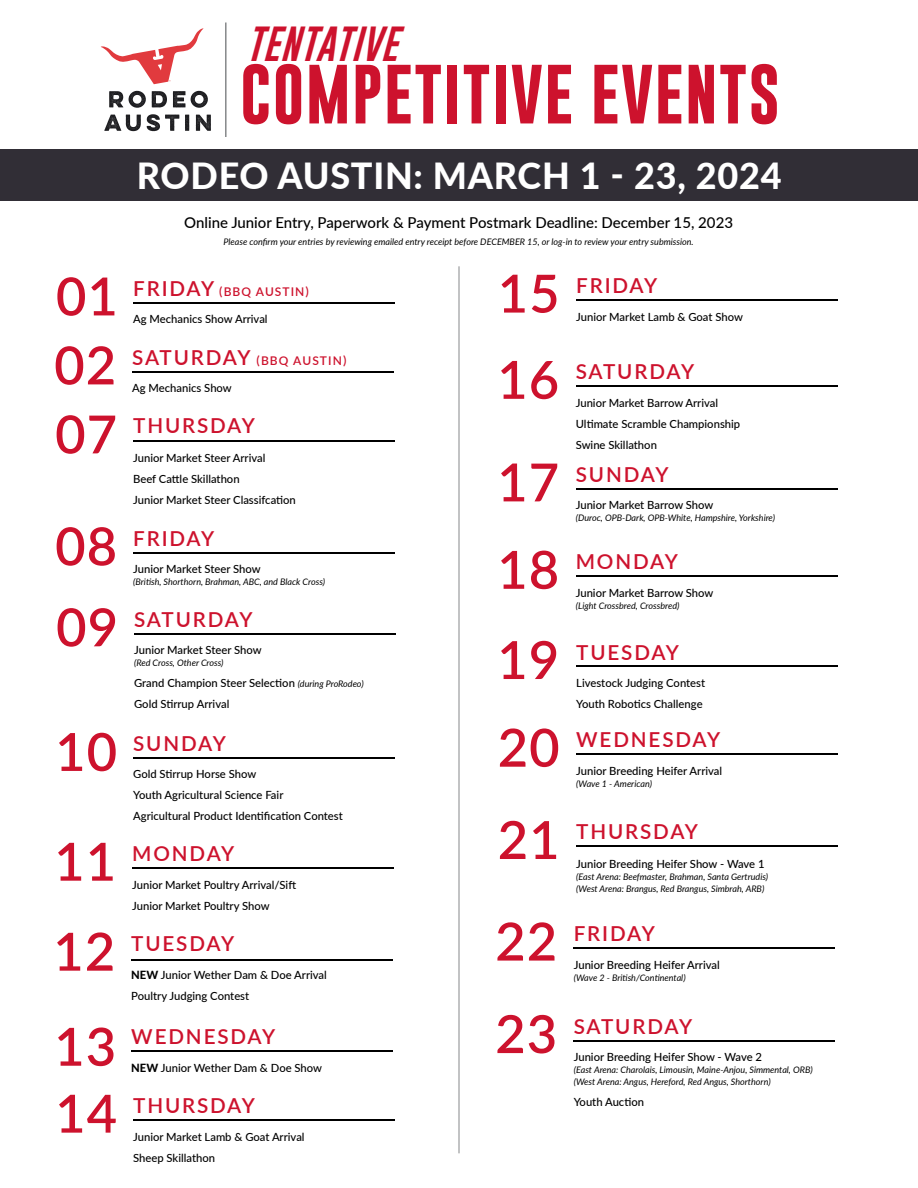
<style>
.page{position:relative;width:918px;height:1188px;background:#fff}
.page>*{position:absolute;margin:0;border:0;box-sizing:border-box;transform-origin:0 0}
.t1{font:700 60px "Gobold";letter-spacing:.02em;color:#cd122d}
.t2{font:600 52.5px/92.2px "Lato";letter-spacing:.02em;color:#cd122d}
.t3{font:800 36px "Lato";letter-spacing:.02em;color:#fff}
.t4{font:italic 36px "Gobold";color:#cd122d}
.t5{font:600 20.7px "Lato";letter-spacing:.09em;color:#cd122d}
.t6{font:500 15px "Lato";color:#000}
.t7{font:600 12px "Lato";letter-spacing:.09em;color:#cd122d}
.t8{font:500 11.25px/21px "Lato";color:#000}
.t9{font:italic 9px/12px "Lato";color:#000}
.s1{font-size:20.7px}
.s2{font-weight:400;font-style:italic;font-size:9px}
.s3{font-weight:800}
</style>
<div class="page">
<div style="left:0;top:149px;width:918px;height:51px;background:#312e36"></div>
<hr style="left:133px;top:302px;width:262px;height:2px;background:#000">
<hr style="left:132px;top:371px;width:262px;height:2px;background:#000">
<hr style="left:131px;top:1050px;width:262px;height:2px;background:#000">
<hr style="left:133px;top:440px;width:262px;height:2px;background:#000">
<hr style="left:133px;top:1119px;width:262px;height:2px;background:#000">
<hr style="left:576px;top:299px;width:262px;height:2px;background:#000">
<hr style="left:576px;top:385px;width:261px;height:2px;background:#000">
<hr style="left:576px;top:488px;width:261px;height:2px;background:#000">
<hr style="left:576px;top:575px;width:261px;height:2px;background:#000">
<hr style="left:576px;top:666px;width:262px;height:1px;background:#000">
<hr style="left:576px;top:753px;width:262px;height:2px;background:#000">
<hr style="left:576px;top:846px;width:262px;height:1px;background:#000">
<hr style="left:574px;top:947px;width:261px;height:2px;background:#000">
<hr style="left:574px;top:1040px;width:261px;height:1px;background:#000">
<hr style="left:133px;top:552px;width:262px;height:2px;background:#000">
<hr style="left:134px;top:633px;width:262px;height:2px;background:#000">
<hr style="left:133px;top:758px;width:262px;height:1px;background:#000">
<hr style="left:132px;top:867px;width:262px;height:2px;background:#000">
<hr style="left:131px;top:959px;width:262px;height:1px;background:#000">
<hr style="left:459px;top:266px;width:1px;height:887px;background:#86888a">
<svg style="left:109px;top:91px;width:37px;height:17px"></svg>
<svg style="left:152px;top:91px;width:15px;height:16px"></svg>
<svg style="left:173px;top:91px;width:35px;height:17px"></svg>
<svg style="left:104px;top:115px;width:37px;height:16px"></svg>
<svg style="left:147px;top:114px;width:32px;height:17px"></svg>
<svg style="left:185px;top:115px;width:4px;height:16px"></svg>
<svg style="left:196px;top:115px;width:15px;height:16px"></svg>
<svg style="left:101px;top:28px;width:103px;height:56px"></svg>
<hr style="left:225px;top:22px;width:2px;height:115px;background:#86888a">
<h3 class="t4" style="left:246px;top:27px;width:162px">TENTATIVE</h3>
<h1 class="t1" style="left:240px;top:67px;width:542px">COMPETITIVE EVENTS</h1>
<h3 class="t3" style="left:137px;top:150px;width:646px">RODEO AUSTIN: MARCH 1 - 23, 2024</h3>
<h3 class="t6" style="left:184px;top:217px;width:550px">Online Junior Entry, Paperwork &amp; Payment Postmark Deadline: December 15, 2023</h3>
<p class="t9" style="left:224px;top:235px;width:472px">Please confirm your entries by reviewing emailed entry receipt before DECEMBER 15, or log-in to review your entry submission.</p>
<h2 class="t2" style="left:56px;top:251px;width:63px">01</h2>
<p class="t7" style="left:133px;top:283px;width:177px"><span class="s1">FRIDAY</span> (BBQ AUSTIN)</p>
<p class="t8" style="left:133px;top:310px;width:136px">Ag Mechanics Show Arrival</p>
<h2 class="t2" style="left:498px;top:248px;width:63px">15</h2>
<h3 class="t5" style="left:576px;top:274px;width:83px">FRIDAY</h3>
<p class="t8" style="left:576px;top:307px;width:168px">Junior Market Lamb &amp; Goat Show</p>
<h2 class="t2" style="left:54px;top:320px;width:63px">02</h2>
<h2 class="t2" style="left:55px;top:389px;width:63px">07</h2>
<p class="t7" style="left:132px;top:352px;width:216px"><span class="s1">SATURDAY</span> (BBQ AUSTIN)</p>
<p class="t8" style="left:132px;top:379px;width:101px">Ag Mechanics Show</p>
<h3 class="t5" style="left:133px;top:410px;width:123px">THURSDAY</h3>
<p class="t8" style="left:133px;top:449px;width:164px">Junior Market Steer Arrival<br>Beef Cattle Skillathon<br>Junior Market Steer Classifcation</p>
<h2 class="t2" style="left:497px;top:335px;width:63px">16</h2>
<h2 class="t2" style="left:497px;top:437px;width:63px">17</h2>
<h3 class="t5" style="left:576px;top:357px;width:120px">SATURDAY</h3>
<p class="t8" style="left:576px;top:393px;width:166px">Junior Market Barrow Arrival<br>Ultimate Scramble Championship<br>Swine Skillathon</p>
<h3 class="t5" style="left:576px;top:459px;width:94px">SUNDAY</h3>
<p class="t8" style="left:576px;top:496px;width:139px">Junior Market Barrow Show</p>
<p class="t9" style="left:576px;top:512px;width:201px">(Duroc, OPB-Dark, OPB-White, Hampshire, Yorkshire)</p>
<h2 class="t2" style="left:55px;top:501px;width:63px">08</h2>
<h2 class="t2" style="left:56px;top:582px;width:63px">09</h2>
<h3 class="t5" style="left:133px;top:527px;width:83px">FRIDAY</h3>
<p class="t8" style="left:133px;top:560px;width:129px">Junior Market Steer Show</p>
<p class="t9" style="left:133px;top:576px;width:193px">(British, Shorthorn, Brahman, ABC, and Black Cross)</p>
<h3 class="t5" style="left:134px;top:604px;width:120px">SATURDAY</h3>
<p class="t8" style="left:134px;top:641px;width:129px">Junior Market Steer Show</p>
<p class="t9" style="left:134px;top:657px;width:91px">(Red Cross, Other Cross)</p>
<p class="t8" style="left:134px;top:672px;width:231px">Grand Champion Steer Selection <span class="s2">(during ProRodeo)<br></span>Gold Stirrup Arrival</p>
<h2 class="t2" style="left:497px;top:525px;width:63px">18</h2>
<h2 class="t2" style="left:497px;top:615px;width:63px">19</h2>
<h3 class="t5" style="left:576px;top:547px;width:104px">MONDAY</h3>
<p class="t8" style="left:576px;top:583px;width:139px">Junior Market Barrow Show</p>
<p class="t9" style="left:576px;top:599px;width:105px">(Light Crossbred, Crossbred)</p>
<h3 class="t5" style="left:576px;top:637px;width:104px">TUESDAY</h3>
<p class="t8" style="left:576px;top:673px;width:130px">Livestock Judging Contest<br>Youth Robotics Challenge</p>
<h2 class="t2" style="left:55px;top:707px;width:63px">10</h2>
<h2 class="t2" style="left:54px;top:816px;width:63px">11</h2>
<h3 class="t5" style="left:133px;top:729px;width:94px">SUNDAY</h3>
<p class="t8" style="left:133px;top:763px;width:211px">Gold Stirrup Horse Show<br>Youth Agricultural Science Fair<br>Agricultural Product Identification Contest</p>
<h3 class="t5" style="left:132px;top:839px;width:104px">MONDAY</h3>
<p class="t8" style="left:132px;top:874px;width:165px">Junior Market Poultry Arrival/Sift<br>Junior Market Poultry Show</p>
<h2 class="t2" style="left:498px;top:702px;width:63px">20<br>21</h2>
<h3 class="t5" style="left:576px;top:725px;width:146px">WEDNESDAY</h3>
<p class="t8" style="left:576px;top:761px;width:148px">Junior Breeding Heifer Arrival</p>
<p class="t9" style="left:576px;top:777px;width:77px">(Wave 1 - American)</p>
<h3 class="t5" style="left:576px;top:817px;width:123px">THURSDAY</h3>
<p class="t8" style="left:576px;top:854px;width:190px">Junior Breeding Heifer Show - Wave 1</p>
<p class="t9" style="left:576px;top:870px;width:193px">(East Arena: Beefmaster, Brahman, Santa Gertrudis) (West Arena: Brangus, Red Brangus, Simbrah, ARB)</p>
<h2 class="t2" style="left:53px;top:906px;width:63px">12</h2>
<h3 class="t5" style="left:131px;top:929px;width:104px">TUESDAY</h3>
<p class="t8" style="left:131px;top:965px;width:197px"><span class="s3">NEW</span> Junior Wether Dam &amp; Doe Arrival<br>Poultry Judging Contest</p>
<h2 class="t2" style="left:54px;top:1001px;width:63px">13</h2>
<h3 class="t5" style="left:131px;top:1022px;width:146px">WEDNESDAY</h3>
<p class="t8" style="left:131px;top:1058px;width:192px"><span class="s3">NEW</span> Junior Wether Dam &amp; Doe Show</p>
<h2 class="t2" style="left:55px;top:1068px;width:63px">14</h2>
<h3 class="t5" style="left:133px;top:1091px;width:123px">THURSDAY</h3>
<p class="t8" style="left:133px;top:1127px;width:173px">Junior Market Lamb &amp; Goat Arrival<br>Sheep Skillathon</p>
<h2 class="t2" style="left:495px;top:896px;width:63px">22<br>23</h2>
<h3 class="t5" style="left:574px;top:922px;width:83px">FRIDAY</h3>
<p class="t8" style="left:574px;top:955px;width:148px">Junior Breeding Heifer Arrival</p>
<p class="t9" style="left:574px;top:971px;width:113px">(Wave 2 - British/Continental)</p>
<h3 class="t5" style="left:574px;top:1011px;width:120px">SATURDAY</h3>
<p class="t8" style="left:574px;top:1047px;width:190px">Junior Breeding Heifer Show - Wave 2</p>
<p class="t9" style="left:574px;top:1063px;width:241px">(East Arena: Charolais, Limousin, Maine-Anjou, Simmental, ORB) (West Arena: Angus, Hereford, Red Angus, Shorthorn)</p>
<p class="t8" style="left:574px;top:1091px;width:72px">Youth Auction</p>
</div>
